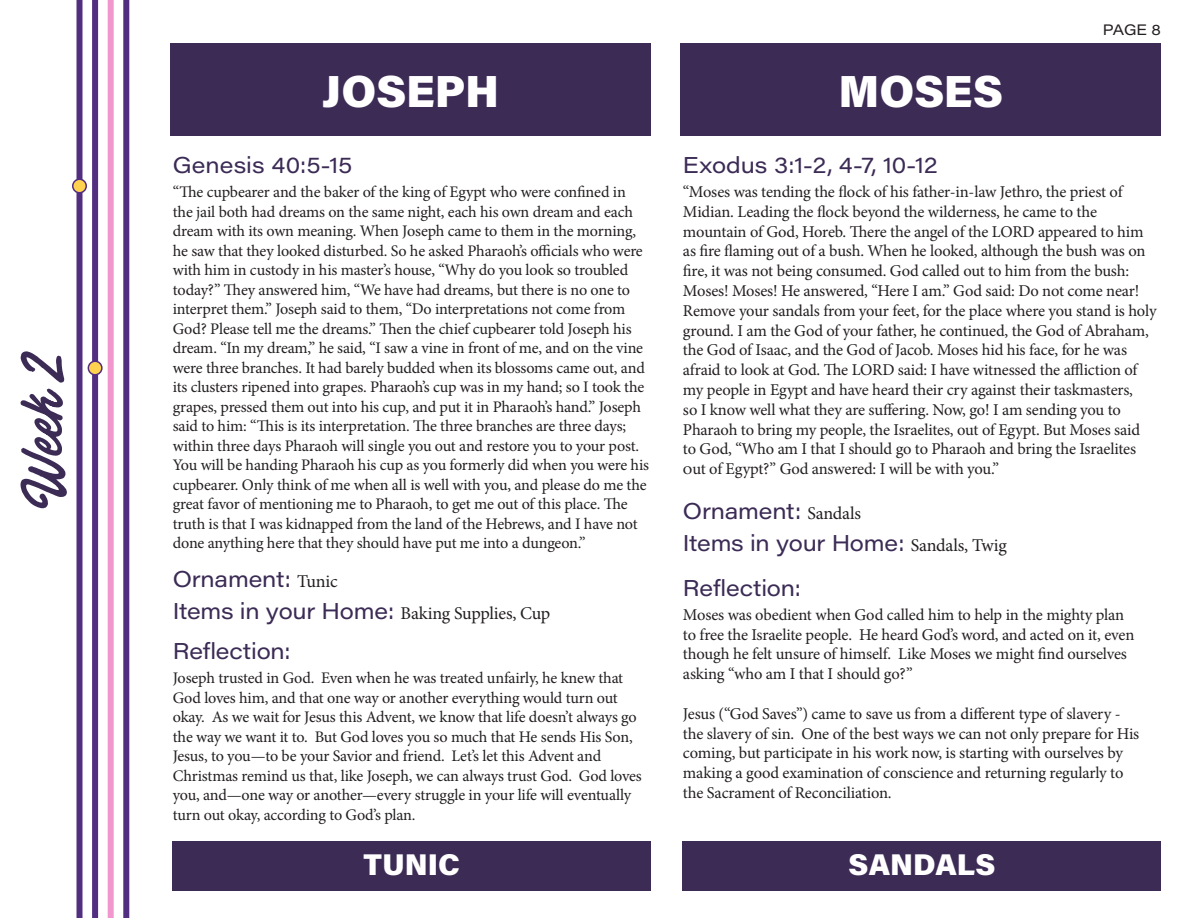
<style>
.page{position:relative;width:1188px;height:918px;background:#fff}
.page>*{position:absolute;margin:0;border:0;box-sizing:border-box;transform-origin:0 0}
.t1{font:45px "Acumin Variable Concept";letter-spacing:.065em;color:#fff}
.t2{font:30px "Acumin Variable Concept";letter-spacing:.07em;color:#fff}
.t3{font:22.5px/31.5px "Acumin Variable Concept";letter-spacing:.09em;color:#3b2b55}
.t4{font:22.5px "Acumin Variable Concept";letter-spacing:.11em;color:#3b2b55}
.t5{font:18px "Minion Pro";letter-spacing:-.015em;color:#231f20}
.t6{font:16.5px/19.8px "Minion Pro";letter-spacing:-.01em;color:#231f20}
.t7{font:16.2px/19.5px "Minion Pro";letter-spacing:-.015em;color:#231f20}
.t8{font:14.85px "Acumin Variable Concept";color:#231f20}
.s1{font-family:"Minion Pro";font-size:18px;color:#231f20}
.s2{font-family:"Acumin Variable Concept";font-size:22.5px;color:#3b2b55}
</style>
<div class="page">
<div style="left:171px;top:43px;width:480px;height:93px;background:#3b2b55"></div>
<div style="left:76px;top:0;width:6px;height:918px;background:#522e81"></div>
<div style="left:92px;top:0;width:6px;height:918px;background:#522e81"></div>
<div style="left:108px;top:0;width:6px;height:918px;background:#f296ce"></div>
<div style="left:123px;top:0;width:6px;height:918px;background:#522e81"></div>
<div style="left:73px;top:179px;width:13px;height:14px;background:#ffd24f;border-radius:50%"></div>
<div style="left:72px;top:178px;width:15px;height:16px;border:2px solid #522e81;border-radius:50%"></div>
<div style="left:173px;top:841px;width:478px;height:50px;background:#3b2b55"></div>
<div style="left:681px;top:43px;width:480px;height:93px;background:#3b2b55"></div>
<div style="left:683px;top:841px;width:478px;height:50px;background:#3b2b55"></div>
<div style="left:88px;top:361px;width:14px;height:14px;background:#ffd24f;border-radius:50%"></div>
<div style="left:88px;top:361px;width:15px;height:15px;border:2px solid #522e81;border-radius:50%"></div>
<svg style="left:20px;top:351px;width:47px;height:157px"></svg>
<p class="t8" style="left:1103px;top:20px;width:58px">PAGE 8</p>
<p class="t1" style="left:322px;top:60px;width:177px">JOSEPH</p>
<p class="t1" style="left:838px;top:60px;width:163px">MOSES</p>
<p class="t4" style="left:173px;top:150px;width:179px">Genesis 40:5-15</p>
<p class="t7" style="left:173px;top:182px;width:478px">“The cupbearer and the baker of the king of Egypt who were confined in the jail both had dreams on the same night, each his own dream and each dream with its own meaning. When Joseph came to them in the morning, he saw that they looked disturbed. So he asked Pharaoh’s officials who were with him in custody in his master’s house, “Why do you look so troubled today?” They answered him, “We have had dreams, but there is no one to interpret them.” Joseph said to them, “Do interpretations not come from God? Please tell me the dreams.” Then the chief cupbearer told Joseph his dream. “In my dream,” he said, “I saw a vine in front of me, and on the vine were three branches. It had barely budded when its blossoms came out, and its clusters ripened into grapes. Pharaoh’s cup was in my hand; so I took the grapes, pressed them out into his cup, and put it in Pharaoh’s hand.” Joseph said to him: “This is its interpretation. The three branches are three days; within three days Pharaoh will single you out and restore you to your post.<br>You will be handing Pharaoh his cup as you formerly did when you were his cupbearer. Only think of me when all is well with you, and please do me the great favor of mentioning me to Pharaoh, to get me out of this place. The truth is that I was kidnapped from the land of the Hebrews, and I have not done anything here that they should have put me into a dungeon.”</p>
<p class="t3" style="left:173px;top:563px;width:166px">Ornament: <span class="s1">Tunic</span></p>
<p class="t5" style="left:173px;top:601px;width:379px"><span class="s2">Items in your Home:</span> Baking Supplies, Cup</p>
<p class="t3" style="left:173px;top:635px;width:118px">Reflection:</p>
<p class="t7" style="left:173px;top:668px;width:471px">Joseph trusted in God. Even when he was treated unfairly, he knew that God loves him, and that one way or another everything would turn out okay. As we wait for Jesus this Advent, we know that life doesn’t always go the way we want it to. But God loves you so much that He sends His Son, Jesus, to you—to be your Savior and friend. Let’s let this Advent and Christmas remind us that, like Joseph, we can always trust God. God loves you, and—one way or another—every struggle in your life will eventually turn out okay, according to God’s plan.</p>
<p class="t3" style="left:683px;top:149px;width:254px">Exodus 3:1-2, 4-7, 10-12</p>
<p class="t6" style="left:683px;top:182px;width:475px">“Moses was tending the flock of his father-in-law Jethro, the priest of Midian. Leading the flock beyond the wilderness, he came to the mountain of God, Horeb. There the angel of the LORD appeared to him as fire flaming out of a bush. When he looked, although the bush was on fire, it was not being consumed. God called out to him from the bush:<br>Moses! Moses! He answered, “Here I am.” God said: Do not come near!<br>Remove your sandals from your feet, for the place where you stand is holy ground. I am the God of your father, he continued, the God of Abraham, the God of Isaac, and the God of Jacob. Moses hid his face, for he was afraid to look at God. The LORD said: I have witnessed the affliction of my people in Egypt and have heard their cry against their taskmasters,<br>so I know well what they are suffering. Now, go! I am sending you to Pharaoh to bring my people, the Israelites, out of Egypt. But Moses said to God, “Who am I that I should go to Pharaoh and bring the Israelites out of Egypt?” God answered: I will be with you.”</p>
<p class="t3" style="left:683px;top:495px;width:325px">Ornament: <span class="s1">Sandals<br></span>Items in your Home: <span class="s1">Sandals, Twig</span></p>
<p class="t3" style="left:683px;top:571px;width:118px">Reflection:</p>
<p class="t6" style="left:683px;top:605px;width:453px">Moses was obedient when God called him to help in the mighty plan to free the Israelite people. He heard God’s word, and acted on it, even though he felt unsure of himself. Like Moses we might find ourselves asking “who am I that I should go?”</p>
<p class="t6" style="left:683px;top:704px;width:458px">Jesus (“God Saves”) came to save us from a different type of slavery - the slavery of sin. One of the best ways we can not only prepare for His coming, but participate in his work now, is starting with ourselves by making a good examination of conscience and returning regularly to the Sacrament of Reconciliation.</p>
<p class="t2" style="left:363px;top:844px;width:96px">TUNIC</p>
<p class="t2" style="left:849px;top:844px;width:146px">SANDALS</p>
</div>
